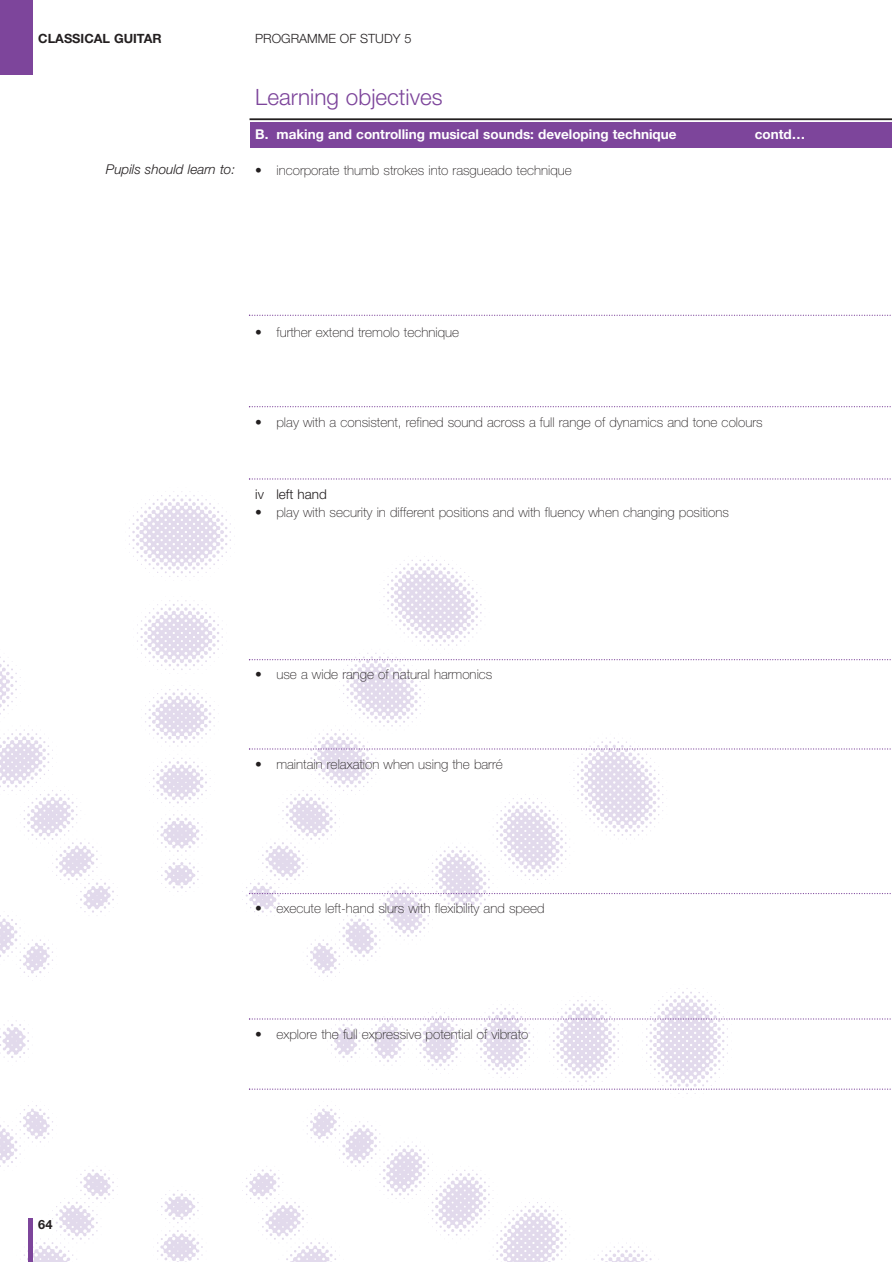
<style>
.page{position:relative;width:892px;height:1262px;background:#fff}
.page>*{position:absolute;margin:0;border:0;box-sizing:border-box;transform-origin:0 0}
.t1{font:300 22.5px "Helvetica Neue";color:#7d459b}
.t2{font:100 13.5px "Helvetica Neue";color:#231f20}
.t3{font:700 13.5px "Helvetica Neue";color:#fff}
.t4{font:italic 300 13.5px "Helvetica Neue";color:#231f20}
.t5{font:300 13.5px "Helvetica Neue";color:#231f20}
.t6{font:700 12.75px "Helvetica Neue";color:#231f20}
.t7{font:300 12.75px "Helvetica Neue";color:#231f20}
</style>
<div class="page">
<img style="left:0;top:491px;width:794px;height:771px">
<div style="left:249px;top:122px;width:642px;height:25px;background:#7d459b"></div>
<div style="left:0;top:0;width:33px;height:75px;background:#7d459b"></div>
<div style="left:28px;top:1219px;width:5px;height:43px;background:#7d459b"></div>
<hr style="left:249px;top:118px;width:642px;height:2px;background:#231f20">
<svg style="left:249px;top:315px;width:642px;height:1px"></svg>
<svg style="left:249px;top:406px;width:642px;height:1px"></svg>
<svg style="left:249px;top:478px;width:642px;height:2px"></svg>
<svg style="left:249px;top:659px;width:642px;height:1px"></svg>
<svg style="left:249px;top:748px;width:642px;height:2px"></svg>
<svg style="left:249px;top:1089px;width:642px;height:1px"></svg>
<svg style="left:249px;top:893px;width:642px;height:1px"></svg>
<svg style="left:249px;top:1018px;width:642px;height:2px"></svg>
<p class="t6" style="left:38px;top:34px;width:125px">CLASSICAL GUITAR</p>
<p class="t4" style="left:106px;top:165px;width:131px">Pupils should learn to:</p>
<p class="t7" style="left:255px;top:34px;width:158px">PROGRAMME OF STUDY 5</p>
<h1 class="t1" style="left:255px;top:89px;width:189px">Learning objectives</h1>
<p class="t3" style="left:255px;top:130px;width:423px">B. making and controlling musical sounds: developing technique</p>
<p class="t3" style="left:754px;top:130px;width:52px">contd…</p>
<p class="t2" style="left:255px;top:166px;width:318px">• incorporate thumb strokes into rasgueado technique</p>
<p class="t2" style="left:255px;top:328px;width:205px">• further extend tremolo technique</p>
<p class="t2" style="left:255px;top:418px;width:509px">• play with a consistent, refined sound across a full range of dynamics and tone colours</p>
<p class="t5" style="left:255px;top:490px;width:73px">iv left hand</p>
<p class="t2" style="left:255px;top:508px;width:475px">• play with security in different positions and with fluency when changing positions</p>
<p class="t2" style="left:255px;top:670px;width:239px">• use a wide range of natural harmonics</p>
<p class="t2" style="left:255px;top:760px;width:249px">• maintain relaxation when using the barré</p>
<p class="t2" style="left:255px;top:904px;width:291px">• execute left-hand slurs with flexibility and speed</p>
<p class="t2" style="left:255px;top:1030px;width:275px">• explore the full expressive potential of vibrato</p>
<p class="t6" style="left:38px;top:1220px;width:16px">64</p>
</div>
